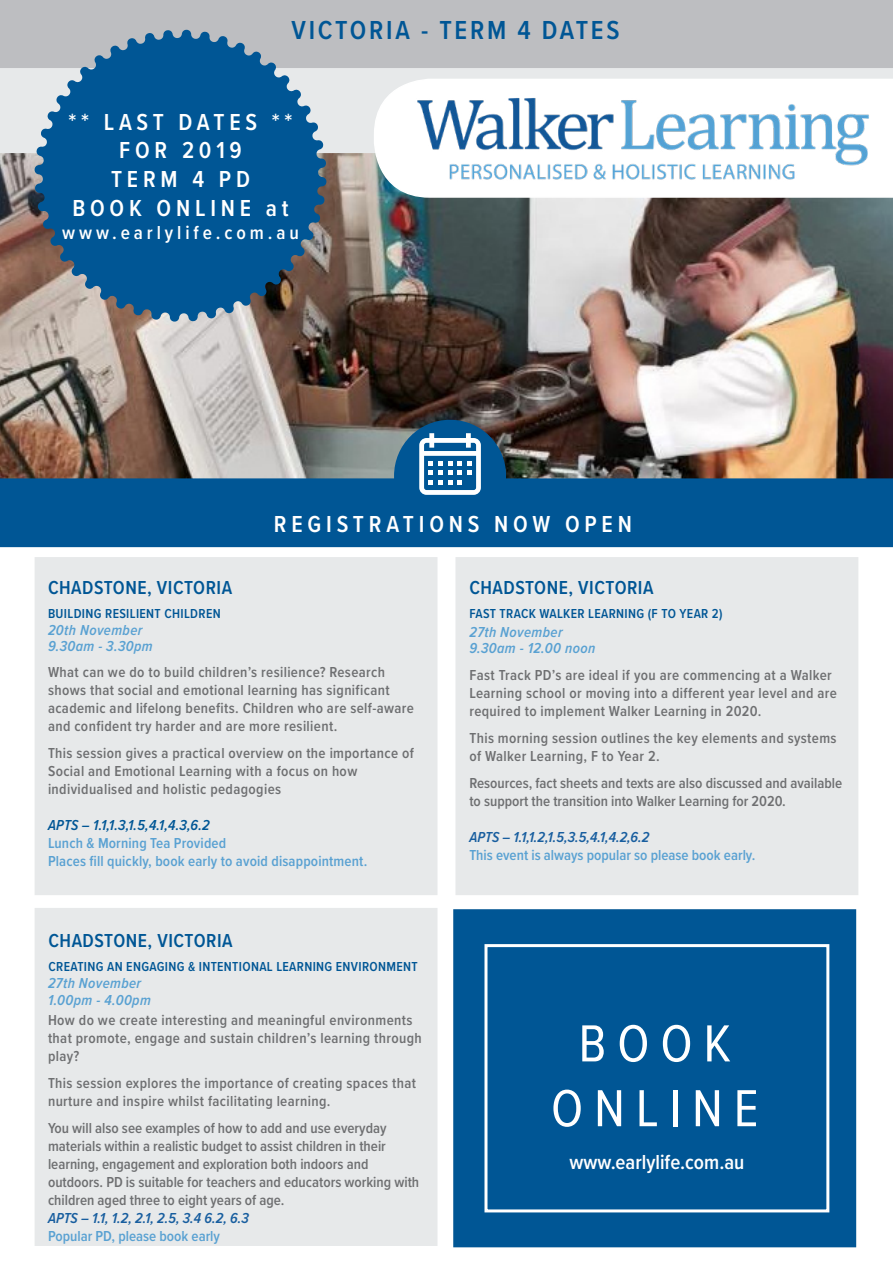
<style>
.page{position:relative;width:893px;height:1263px;background:#fff}
.page>*{position:absolute;margin:0;border:0;box-sizing:border-box;transform-origin:0 0}
.t1{font:54px/64.8px "Proxima Nova Cond";letter-spacing:.2em;color:#fff;text-align:center}
.t2{font:600 27px "Proxima Nova Cond";letter-spacing:.1em;color:#005695}
.t3{font:600 24px/28.8px "Proxima Nova Cond";letter-spacing:.2em;color:#fff;text-align:center}
.t4{font:600 21px "Proxima Nova Cond";color:#fff}
.t5{font:600 19.5px "Proxima Nova Cond";letter-spacing:.025em;color:#005695}
.t6{font:600 19.5px "Proxima Nova Cond";letter-spacing:.2em;color:#fff}
.t7{font:600 15px/18px "Proxima Nova Cond";letter-spacing:.025em;color:#6e6f71}
.t8{font:600 15px/18px "Proxima Nova Cond";color:#6e6f71}
.t9{font:600 15px/18px "Proxima Nova Cond";letter-spacing:.01em;color:#59a1d2}
.t10{font:italic 600 15px/16.5px "Proxima Nova Cond";letter-spacing:.025em;color:#59a1d2}
.t11{font:italic 600 15px "Proxima Nova Cond";color:#185e9f}
.t12{font:italic 600 15px "Proxima Nova Cond";color:#005695}
.t13{font:600 13.5px "Proxima Nova Cond";letter-spacing:.025em;color:#005695}
</style>
<div class="page">
<img style="left:0;top:153px;width:893px;height:325px">
<div style="left:0;top:68px;width:893px;height:85px;background:#e7e9ea"></div>
<div style="left:0;top:0;width:893px;height:68px;background:#bdbec1"></div>
<svg style="left:374px;top:79px;width:519px;height:119px"></svg>
<div style="left:0;top:478px;width:893px;height:69px;background:#005695"></div>
<div style="left:395px;top:420px;width:110px;height:111px;background:#005695;border-radius:50%"></div>
<div style="left:394px;top:420px;width:112px;height:112px;border:2px solid #005695;border-radius:50%"></div>
<svg style="left:419px;top:433px;width:62px;height:62px"></svg>
<img style="left:414px;top:92px;width:460px;height:92px">
<div style="left:35px;top:557px;width:402px;height:338px;background:#e7e9ea"></div>
<div style="left:455px;top:557px;width:403px;height:338px;background:#e7e9ea"></div>
<div style="left:35px;top:908px;width:402px;height:338px;background:#e7e9ea"></div>
<svg style="left:33px;top:28px;width:295px;height:295px;fill:#005695"></svg>
<div style="left:453px;top:909px;width:403px;height:338px;background:#005695;border:2px solid #005695"></div>
<div style="left:484px;top:944px;width:345px;height:268px;border:3px solid #fff"></div>
<h2 class="t2" style="left:291px;top:10px;width:329px">VICTORIA - TERM 4 DATES</h2>
<h3 class="t3" style="left:69px;top:106px;width:225px">** LAST DATES **<br>FOR 2019<br>TERM 4 PD<br>BOOK ONLINE at</h3>
<h3 class="t6" style="left:62px;top:218px;width:238px">www.earlylife.com.au</h3>
<h3 class="t3" style="left:274px;top:509px;width:360px">REGISTRATIONS NOW OPEN</h3>
<h3 class="t5" style="left:48px;top:573px;width:186px">CHADSTONE, VICTORIA</h3>
<p class="t13" style="left:48px;top:603px;width:174px">BUILDING RESILIENT CHILDREN</p>
<p class="t10" style="left:48px;top:621px;width:106px">20th November<br>9.30am - 3.30pm</p>
<p class="t7" style="left:48px;top:662px;width:368px">What can we do to build children’s resilience? Research shows that social and emotional learning has significant academic and lifelong benefits. Children who are self-aware and confident try harder and are more resilient.</p>
<p class="t7" style="left:48px;top:743px;width:368px">This session gives a practical overview on the importance of<br>Social and Emotional Learning with a focus on how individualised and holistic pedagogies</p>
<p class="t12" style="left:48px;top:814px;width:163px">APTS – 1.1,1.3,1.5,4.1,4.3,6.2</p>
<p class="t9" style="left:48px;top:833px;width:321px">Lunch &amp; Morning Tea Provided<br>Places fill quickly, book early to avoid disappointment.</p>
<h3 class="t5" style="left:48px;top:926px;width:186px">CHADSTONE, VICTORIA</h3>
<p class="t13" style="left:48px;top:957px;width:371px">CREATING AN ENGAGING &amp; INTENTIONAL LEARNING ENVIRONMENT</p>
<p class="t10" style="left:48px;top:974px;width:104px">27th November<br>1.00pm - 4.00pm</p>
<p class="t7" style="left:48px;top:1011px;width:375px">How do we create interesting and meaningful environments that promote, engage and sustain children’s learning through play?</p>
<p class="t7" style="left:48px;top:1074px;width:370px">This session explores the importance of creating spaces that nurture and inspire whilst facilitating learning.</p>
<p class="t8" style="left:48px;top:1119px;width:373px">You will also see examples of how to add and use everyday materials within a realistic budget to assist children in their learning, engagement and exploration both indoors and outdoors. PD is suitable for teachers and educators working with children aged three to eight years of age.</p>
<p class="t11" style="left:48px;top:1207px;width:202px">APTS – 1.1, 1.2, 2.1, 2.5, 3.4 6.2, 6.3</p>
<p class="t9" style="left:48px;top:1227px;width:174px">Popular PD, please book early</p>
<h3 class="t5" style="left:469px;top:573px;width:186px">CHADSTONE, VICTORIA</h3>
<p class="t13" style="left:469px;top:603px;width:255px">FAST TRACK WALKER LEARNING (F TO YEAR 2)</p>
<p class="t10" style="left:469px;top:623px;width:127px">27th November<br>9.30am - 12.00 noon</p>
<p class="t7" style="left:469px;top:666px;width:369px">Fast Track PD’s are ideal if you are commencing at a Walker<br>Learning school or moving into a different year level and are required to implement Walker Learning in 2020.</p>
<p class="t7" style="left:469px;top:729px;width:369px">This morning session outlines the key elements and systems of Walker Learning, F to Year 2.</p>
<p class="t8" style="left:469px;top:774px;width:374px">Resources, fact sheets and texts are also discussed and available to support the transition into Walker Learning for 2020.</p>
<p class="t11" style="left:469px;top:826px;width:182px">APTS – 1.1,1.2,1.5,3.5,4.1,4.2,6.2</p>
<p class="t9" style="left:469px;top:846px;width:287px">This event is always popular so please book early.</p>
<h1 class="t1" style="left:551px;top:1009px;width:209px">BOOK<br>ONLINE</h1>
<h3 class="t4" style="left:569px;top:1146px;width:176px">www.earlylife.com.au</h3>
</div>
